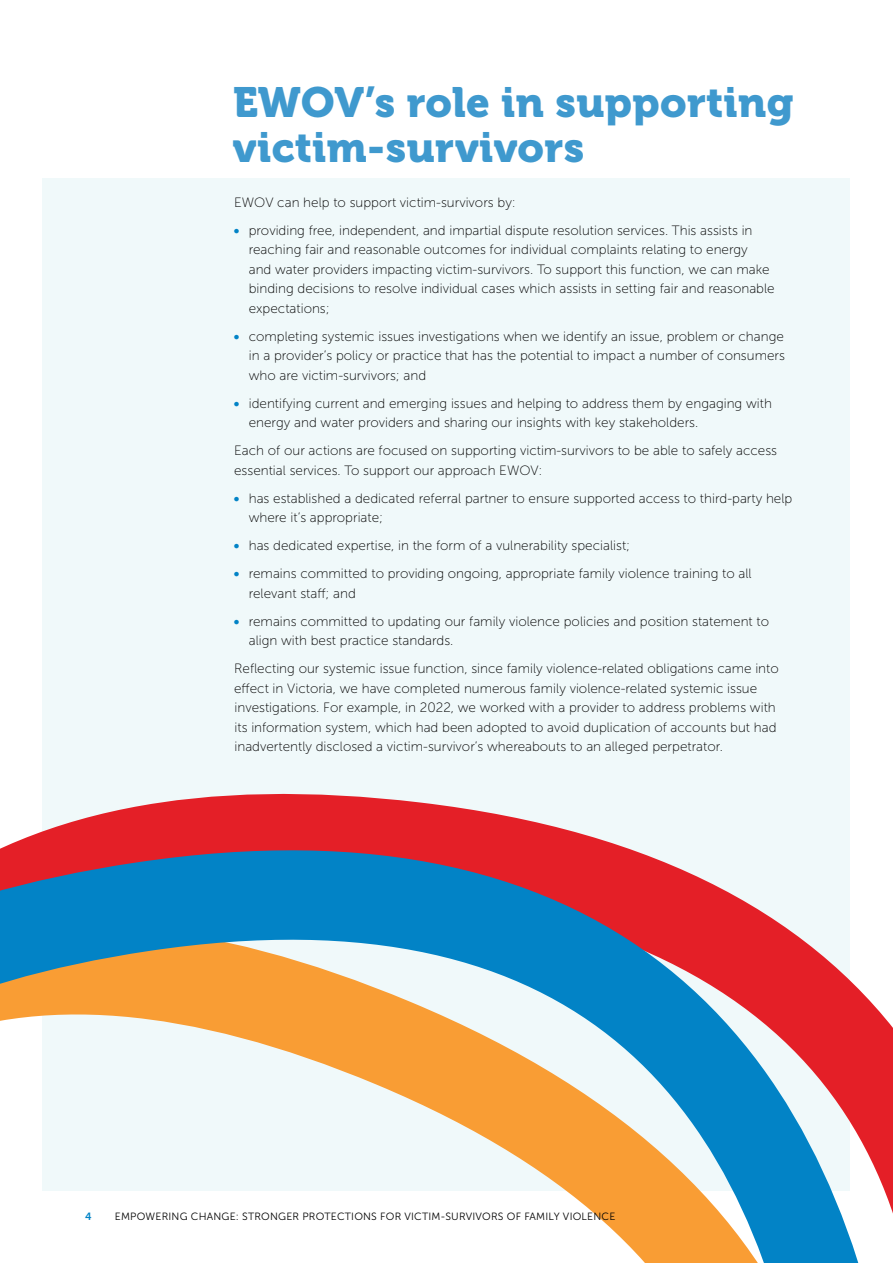
<style>
.page{position:relative;width:893px;height:1263px;background:#fff}
.page>*{position:absolute;margin:0;border:0;box-sizing:border-box;transform-origin:0 0}
.t1{font:42px/45px "Museo 900";letter-spacing:.01em;color:#3f99ce}
.t2{font:13.5px/19.5px "Museo Sans 100";color:#000}
.t3{font:10.5px "Museo Sans 300";letter-spacing:.02em;color:#000}
.t4{font:10.5px "Museo Sans 700";color:#0283c6}
.s1{font-family:"Museo Sans 700";color:#0283c6}
</style>
<div class="page">
<div style="left:43px;top:179px;width:807px;height:1012px;background:#f0f9fa"></div>
<svg style="left:23px;top:762px;width:576px;height:77px"></svg>
<svg style="left:0;top:839px;width:893px;height:424px"></svg>
<h1 class="t1" style="left:233px;top:80px;width:562px">EWOV’s role in supporting victim-survivors</h1>
<p class="t2" style="left:234px;top:192px;width:283px">EWOV can help to support victim-survivors by:</p>
<p class="t2" style="left:249px;top:220px;width:527px;text-indent:-15px"><span class="s1">•</span> providing free, independent, and impartial dispute resolution services. This assists in reaching fair and reasonable outcomes for individual complaints relating to energy<br>and water providers impacting victim-survivors. To support this function, we can make binding decisions to resolve individual cases which assists in setting fair and reasonable expectations;</p>
<p class="t2" style="left:249px;top:326px;width:538px;text-align:justify;text-indent:-15px"><span class="s1">•</span> completing systemic issues investigations when we identify an issue, problem or change in a provider’s policy or practice that has the potential to impact a number of consumers who are victim-survivors; and</p>
<p class="t2" style="left:249px;top:393px;width:525px;text-indent:-15px"><span class="s1">•</span> identifying current and emerging issues and helping to address them by engaging with energy and water providers and sharing our insights with key stakeholders.</p>
<p class="t2" style="left:234px;top:441px;width:545px">Each of our actions are focused on supporting victim-survivors to be able to safely access essential services. To support our approach EWOV:</p>
<p class="t2" style="left:249px;top:488px;width:545px;text-indent:-15px"><span class="s1">•</span> has established a dedicated referral partner to ensure supported access to third-party help where it’s appropriate;</p>
<p class="t2" style="left:234px;top:536px;width:398px"><span class="s1">•</span> has dedicated expertise, in the form of a vulnerability specialist;</p>
<p class="t2" style="left:249px;top:564px;width:504px;text-indent:-15px"><span class="s1">•</span> remains committed to providing ongoing, appropriate family violence training to all relevant staff; and</p>
<p class="t2" style="left:249px;top:611px;width:522px;text-indent:-15px"><span class="s1">•</span> remains committed to updating our family violence policies and position statement to align with best practice standards.</p>
<p class="t2" style="left:234px;top:659px;width:546px">Reflecting our systemic issue function, since family violence-related obligations came into effect in Victoria, we have completed numerous family violence-related systemic issue investigations. For example, in 2022, we worked with a provider to address problems with its information system, which had been adopted to avoid duplication of accounts but had inadvertently disclosed a victim-survivor’s whereabouts to an alleged perpetrator.</p>
<p class="t4" style="left:85px;top:1210px;width:8px">4</p>
<p class="t3" style="left:115px;top:1210px;width:502px">EMPOWERING CHANGE: STRONGER PROTECTIONS FOR VICTIM-SURVIVORS OF FAMILY VIOLENCE</p>
</div>
